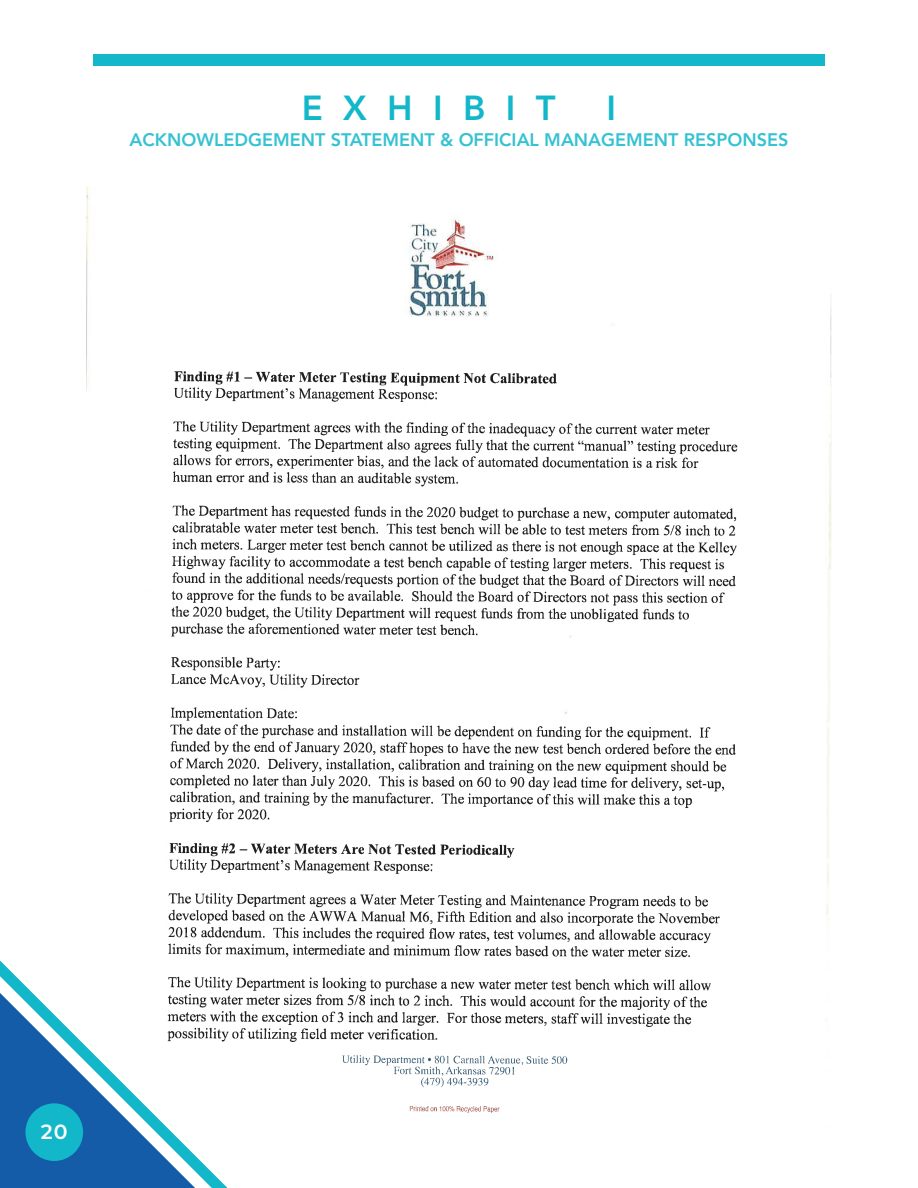
<style>
.page{position:relative;width:918px;height:1188px;background:#fff}
.page>*{position:absolute;margin:0;border:0;box-sizing:border-box;transform-origin:0 0}
.t1{font:800 34.5px "Avenir";letter-spacing:.59em;color:#12b7ca}
.t2{font:600 20.55px "Montserrat";color:#fff}
.t3{font:800 18px "Avenir";color:#36c2d2}
</style>
<div class="page">
<img style="left:87px;top:186px;width:744px;height:921px">
<img style="left:169px;top:372px;width:569px;height:586px">
<img style="left:384px;top:976px;width:329px;height:111px">
<img style="left:409px;top:1107px;width:91px;height:6px">
<svg style="left:0;top:894px;width:384px;height:213px"></svg>
<div style="left:93px;top:55px;width:732px;height:11px;background:#12b7ca"></div>
<svg style="left:0;top:967px;width:245px;height:221px"></svg>
<div style="left:25px;top:1103px;width:58px;height:58px;background:#12b7ca;border-radius:50%"></div>
<p class="t1" style="left:302px;top:88px;width:255px">EXHIBIT</p>
<p class="t1" style="left:607px;top:88px;width:11px">I</p>
<p class="t3" style="left:129px;top:129px;width:661px">ACKNOWLEDGEMENT STATEMENT &amp; OFFICIAL MANAGEMENT RESPONSES</p>
<p class="t2" style="left:41px;top:1117px;width:28px">20</p>
</div>
